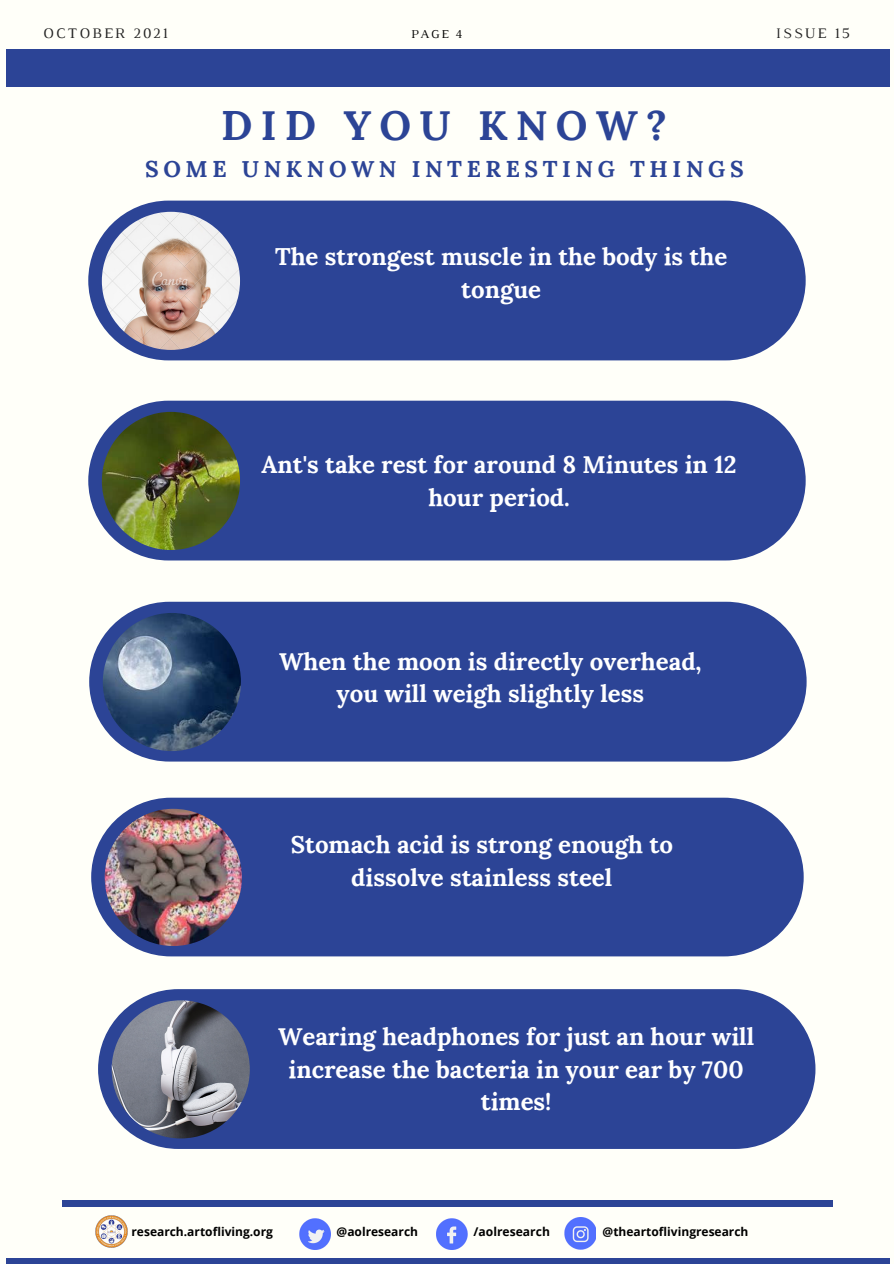
<style>
.page{position:relative;width:894px;height:1264px;background:#fff}
.page>*{position:absolute;margin:0;border:0;box-sizing:border-box;transform-origin:0 0}
.t1{font:700 41.25px "Lora";letter-spacing:.2em;color:#2c4496}
.t2{font:700 24px/32.7px "Lora";color:#fff;text-align:center}
.t3{font:700 22.8px "Lora";letter-spacing:.2em;color:#2c4496}
.t4{font:14.85px "Luthier";letter-spacing:.14em;color:#222}
.t5{font:12.3px "Luthier";color:#000}
.t6{font:700 12.15px "Open Sans";color:#000}
.t7{font:700 12px "Open Sans";color:#000}
</style>
<div class="page">
<div style="left:0;top:0;width:893px;height:1263px;background:#fffff9"></div>
<div style="left:6px;top:1257px;width:883px;height:6px;background:#2c4496"></div>
<div style="left:6px;top:50px;width:883px;height:37px;background:#2c4496"></div>
<img style="left:436px;top:1218px;width:32px;height:31px">
<img style="left:299px;top:1218px;width:31px;height:31px">
<img style="left:564px;top:1217px;width:31px;height:32px">
<img style="left:95px;top:1215px;width:33px;height:33px">
<div style="left:63px;top:1200px;width:769px;height:6px;background:#2c4496"></div>
<div style="left:88px;top:201px;width:717px;height:159px;background:#2c4496;border-radius:80px"></div>
<img style="left:102px;top:212px;width:138px;height:138px">
<div style="left:98px;top:989px;width:717px;height:159px;background:#2c4496;border-radius:80px"></div>
<img style="left:112px;top:1000px;width:138px;height:138px">
<div style="left:91px;top:797px;width:712px;height:159px;background:#2c4496;border-radius:80px"></div>
<img style="left:105px;top:808px;width:137px;height:138px">
<div style="left:88px;top:400px;width:717px;height:160px;background:#2c4496;border-radius:80px"></div>
<img style="left:102px;top:412px;width:138px;height:138px">
<div style="left:89px;top:601px;width:717px;height:160px;background:#2c4496;border-radius:80px"></div>
<img style="left:103px;top:613px;width:138px;height:138px">
<p class="t4" style="left:43px;top:27px;width:126px">OCTOBER 2021</p>
<p class="t5" style="left:411px;top:30px;width:53px">PAGE 4</p>
<p class="t4" style="left:775px;top:27px;width:76px">ISSUE 15</p>
<p class="t1" style="left:221px;top:98px;width:447px">DID YOU KNOW?</p>
<p class="t3" style="left:145px;top:154px;width:599px">SOME UNKNOWN INTERESTING THINGS</p>
<p class="t2" style="left:275px;top:240px;width:453px">The strongest muscle in the body is the tongue</p>
<p class="t2" style="left:261px;top:448px;width:476px">Ant's take rest for around 8 Minutes in 12 hour period.</p>
<p class="t2" style="left:279px;top:644px;width:424px">When the moon is directly overhead, you will weigh slightly less</p>
<p class="t2" style="left:290px;top:828px;width:383px">Stomach acid is strong enough to dissolve stainless steel</p>
<p class="t2" style="left:278px;top:1019px;width:477px">Wearing headphones for just an hour will increase the bacteria in your ear by 700 times!</p>
<p class="t7" style="left:131px;top:1222px;width:143px">research.artofliving.org</p>
<p class="t7" style="left:336px;top:1222px;width:83px">@aolresearch</p>
<p class="t6" style="left:473px;top:1222px;width:78px">/aolresearch</p>
<p class="t7" style="left:602px;top:1222px;width:147px">@theartoflivingresearch</p>
</div>
